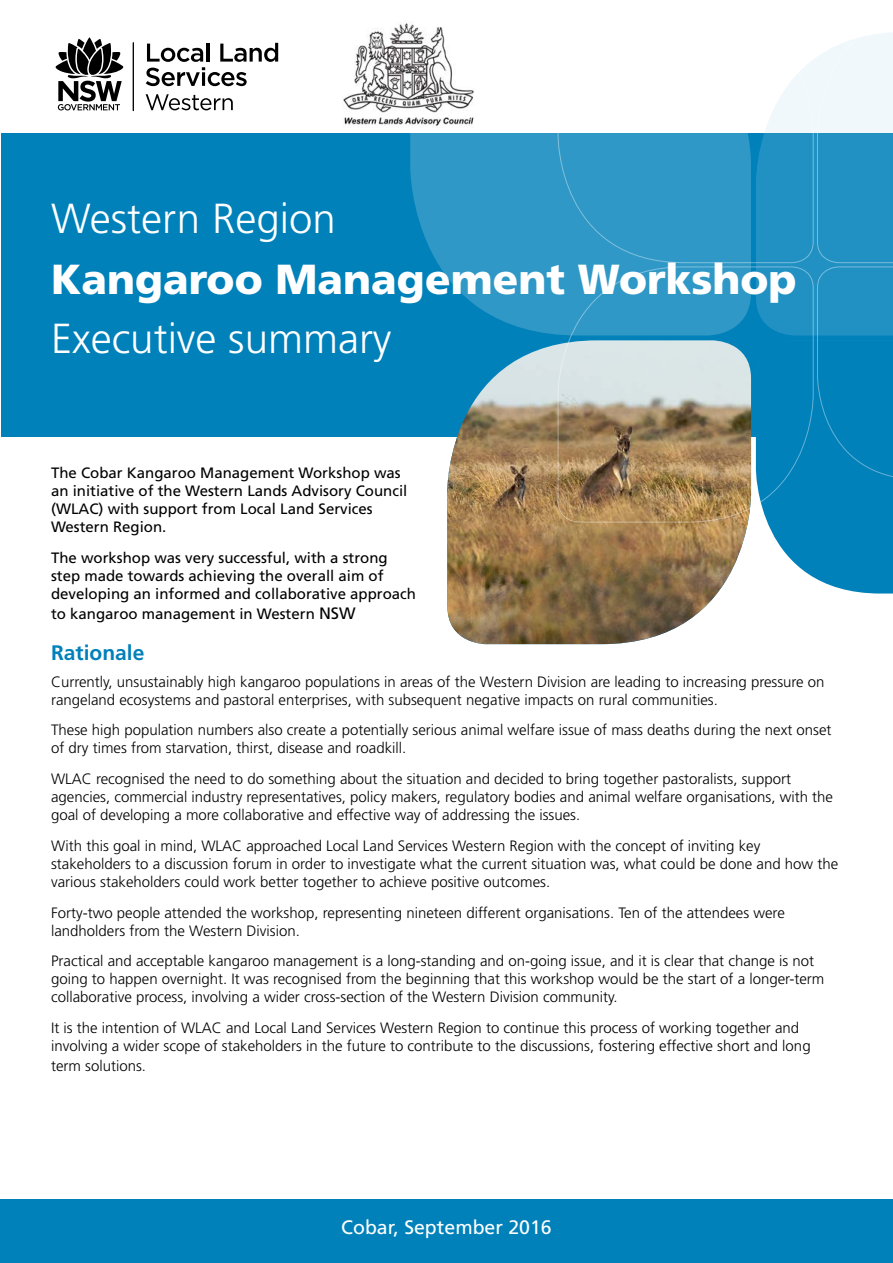
<style>
.page{position:relative;width:893px;height:1263px;background:#fff}
.page>*{position:absolute;margin:0;border:0;box-sizing:border-box;transform-origin:0 0}
.t1{font:300 42px "Frutiger LT Std";color:#fff}
.t2{font:900 42px "Frutiger LT Std";color:#fff}
.sub_head{font:700 21px "Frutiger LT Std";color:#0081ba}
.t3{font:19.5px "Frutiger LT Std";color:#fff}
.t4{font:300 15px/18px "Frutiger LT Std";color:#000}
.t5{font:15px/18px "Frutiger LT Std";color:#000}
.s1{font-size:16.5px}
</style>
<div class="page">
<div style="left:1px;top:133px;width:892px;height:304px;background:#0081ba"></div>
<svg style="left:410px;top:133px;width:341px;height:202px;fill:#2f98c6"></svg>
<img style="left:447px;top:344px;width:301px;height:300px">
<svg style="left:56px;top:37px;width:67px;height:73px"></svg>
<hr style="left:133px;top:42px;width:1px;height:69px;background:#000">
<svg style="left:146px;top:43px;width:132px;height:43px"></svg>
<svg style="left:146px;top:94px;width:87px;height:16px"></svg>
<img style="left:343px;top:23px;width:131px;height:103px">
<div style="left:0;top:1199px;width:893px;height:64px;background:#0081ba"></div>
<svg style="left:557px;top:266px;width:199px;height:257px"></svg>
<div style="left:557px;top:133px;width:199px;height:130px;background:#2f98c6"></div>
<svg style="left:756px;top:32px;width:137px;height:561px"></svg>
<p class="t1" style="left:51px;top:195px;width:286px">Western Region</p>
<p class="t2" style="left:51px;top:254px;width:747px">Kangaroo Management Workshop</p>
<p class="t1" style="left:51px;top:315px;width:342px">Executive summary</p>
<p class="t5" style="left:51px;top:464px;width:358px">The Cobar Kangaroo Management Workshop was an initiative of the Western Lands Advisory Council (WLAC) with support from Local Land Services Western Region.</p>
<p class="t5" style="left:51px;top:549px;width:367px">The workshop was very successful, with a strong step made towards achieving the overall aim of developing an informed and collaborative approach</p>
<p class="t5" style="left:51px;top:605px;width:306px">to kangaroo management in Western <span class="s1">NSW</span></p>
<p class="sub_head" style="left:51px;top:640px;width:95px">Rationale</p>
<p class="t4" style="left:51px;top:673px;width:775px">Currently, unsustainably high kangaroo populations in areas of the Western Division are leading to increasing pressure on rangeland ecosystems and pastoral enterprises, with subsequent negative impacts on rural communities.</p>
<p class="t4" style="left:51px;top:721px;width:782px">These high population numbers also create a potentially serious animal welfare issue of mass deaths during the next onset of dry times from starvation, thirst, disease and roadkill.</p>
<p class="t4" style="left:51px;top:770px;width:784px">WLAC recognised the need to do something about the situation and decided to bring together pastoralists, support agencies, commercial industry representatives, policy makers, regulatory bodies and animal welfare organisations, with the goal of developing a more collaborative and effective way of addressing the issues.</p>
<p class="t4" style="left:51px;top:837px;width:789px">With this goal in mind, WLAC approached Local Land Services Western Region with the concept of inviting key stakeholders to a discussion forum in order to investigate what the current situation was, what could be done and how the various stakeholders could work better together to achieve positive outcomes.</p>
<p class="t4" style="left:51px;top:904px;width:735px">Forty-two people attended the workshop, representing nineteen different organisations. Ten of the attendees were landholders from the Western Division.</p>
<p class="t4" style="left:51px;top:952px;width:775px">Practical and acceptable kangaroo management is a long-standing and on-going issue, and it is clear that change is not going to happen overnight. It was recognised from the beginning that this workshop would be the start of a longer-term collaborative process, involving a wider cross-section of the Western Division community.</p>
<p class="t4" style="left:51px;top:1019px;width:761px">It is the intention of WLAC and Local Land Services Western Region to continue this process of working together and involving a wider scope of stakeholders in the future to contribute to the discussions, fostering effective short and long</p>
<p class="t4" style="left:51px;top:1057px;width:97px">term solutions.</p>
<p class="t3" style="left:341px;top:1216px;width:212px">Cobar, September 2016</p>
</div>
